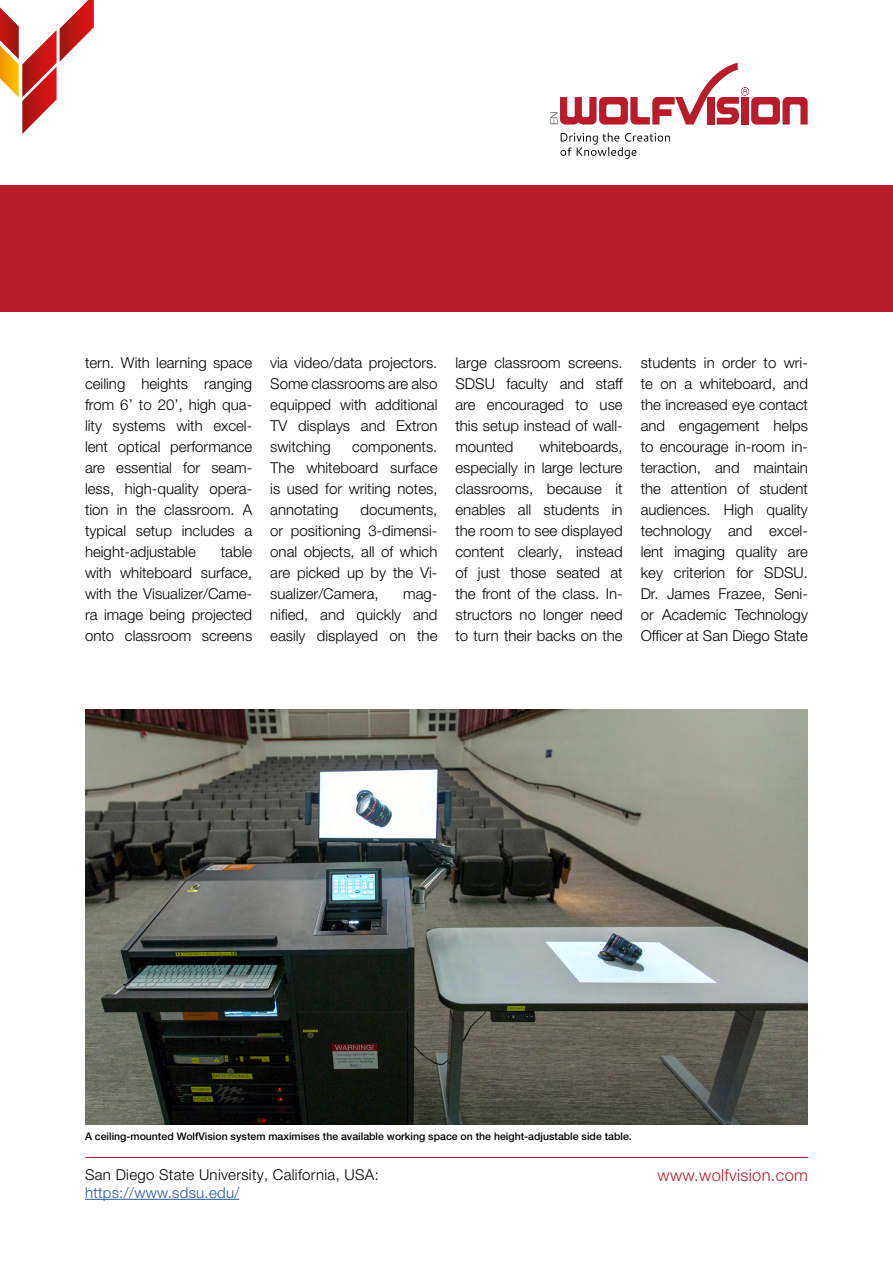
<style>
.page{position:relative;width:893px;height:1263px;background:#fff}
.page>*{position:absolute;margin:0;border:0;box-sizing:border-box;transform-origin:0 0}
.t1{font:300 16.5px "Helvetica Neue LT Pro";letter-spacing:.02em;color:#b81c2b}
.t2{font:300 15px/21px "Helvetica Neue LT Pro";color:#000;text-align:justify}
.t3{font:300 15px "Helvetica Neue LT Pro";letter-spacing:.02em;color:#000}
.t4{font:300 15px "Helvetica Neue LT Pro";letter-spacing:.02em;color:#245a9c}
.t5{font:500 10.5px "Helvetica Neue LT Pro";color:#000}
.t6{font:300 10.5px "Helvetica Neue LT Pro";color:#565656}
</style>
<div class="page">
<div style="left:0;top:185px;width:893px;height:126px;background:#b81c2b"></div>
<hr style="left:85px;top:1157px;width:723px;height:1px;background:#b81c2b">
<hr style="left:85px;top:1199px;width:154px;height:1px;background:#245a9c">
<svg style="left:0;top:0;width:94px;height:134px"></svg>
<svg style="left:560px;top:63px;width:248px;height:62px"></svg>
<svg style="left:561px;top:133px;width:109px;height:26px"></svg>
<img style="left:85px;top:709px;width:723px;height:416px">
<p class="t6" style="left:548px;top:125px;width:15px;rotate:-90deg">EN</p>
<p class="t2" style="left:85px;top:352px;width:169px">tern. With learning space ceiling heights ranging from 6’ to 20’, high qua&shy;lity systems with excel&shy;lent optical performance are essential for seam&shy;less, high-quality opera&shy;tion in the classroom. A typical setup includes a height-adjustable</p>
<p class="t2" style="left:85px;top:541px;width:169px;text-indent:136px">table with whiteboard surface, with the Visualizer/Came&shy;ra image being projected onto classroom screens</p>
<p class="t2" style="left:270px;top:352px;width:169px">via video/data projectors.<br>Some classrooms are also equipped with additional TV displays and Extron switching</p>
<p class="t2" style="left:270px;top:436px;width:169px;text-indent:82px">components.<br>The whiteboard surface is used for writing notes, annotating</p>
<p class="t2" style="left:270px;top:499px;width:169px;text-indent:90px">documents, or positioning 3-dimensi&shy;onal objects, all of which are picked up by the Vi&shy;sualizer/Camera,</p>
<p class="t2" style="left:270px;top:583px;width:169px;text-indent:133px">mag&shy;nified, and quickly and easily displayed on the</p>
<p class="t2" style="left:455px;top:352px;width:169px">large classroom screens.<br>SDSU faculty and staff are encouraged to use this setup instead of wall&shy;mounted</p>
<p class="t2" style="left:455px;top:436px;width:169px;text-indent:84px">whiteboards, especially in large lecture classrooms, because it enables all students in the room to see displayed content clearly, instead of just those seated at the front of the class. In&shy;structors no longer need to turn their backs on the</p>
<p class="t2" style="left:641px;top:352px;width:169px">students in order to wri&shy;te on a whiteboard, and the increased eye contact and engagement helps to encourage in-room in&shy;teraction, and maintain the attention of student audiences. High quality technology and excel&shy;lent imaging quality are key criterion for SDSU.<br>Dr. James Frazee, Seni&shy;or Academic Technology Officer at San Diego State</p>
<p class="t5" style="left:85px;top:1130px;width:548px">A ceiling-mounted WolfVision system maximises the available working space on the height-adjustable side table.</p>
<p class="t3" style="left:85px;top:1165px;width:295px">San Diego State University, California, USA:</p>
<p class="t4" style="left:85px;top:1183px;width:156px">https://www.sdsu.edu/</p>
<p class="t1" style="left:657px;top:1165px;width:152px">www.wolfvision.com</p>
</div>
